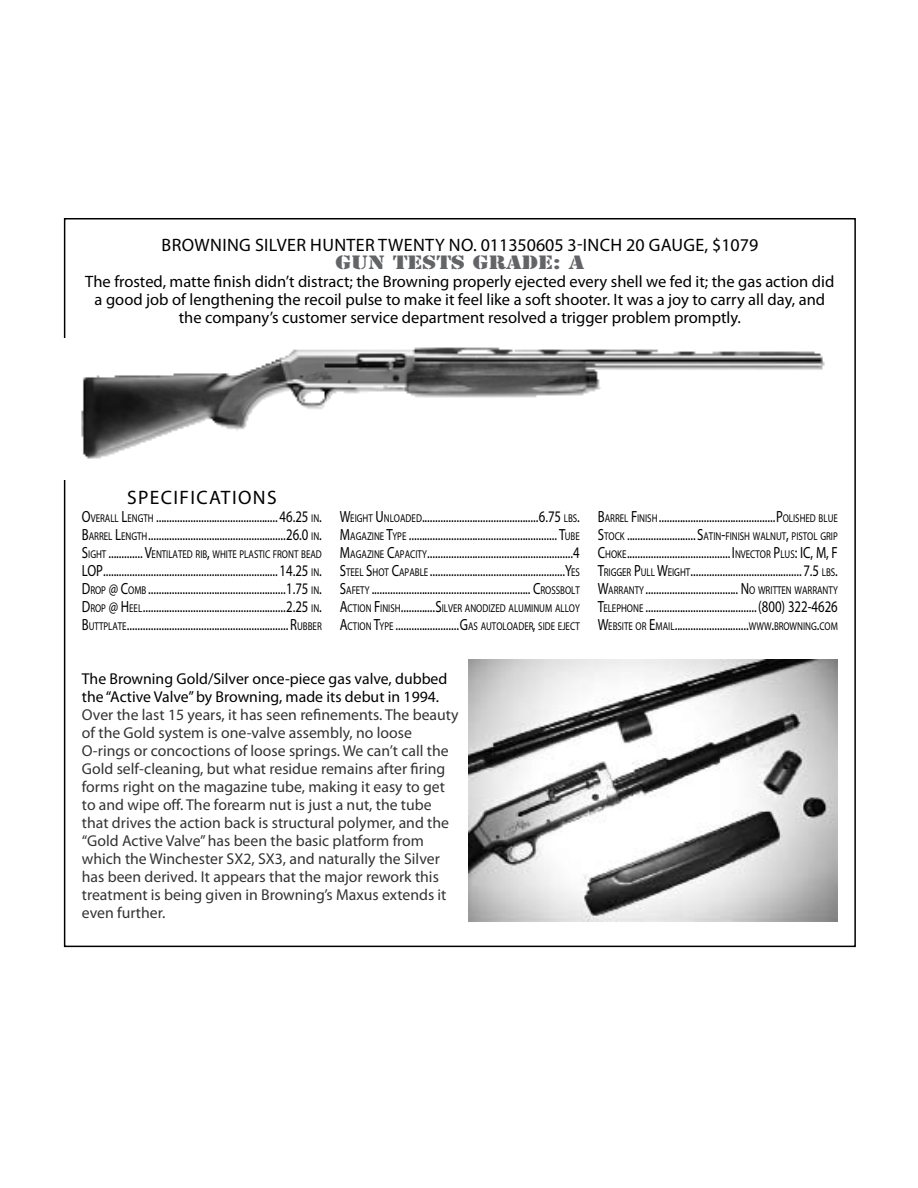
<style>
.page{position:relative;width:918px;height:1188px;background:#fff}
.page>*{position:absolute;margin:0;border:0;box-sizing:border-box;transform-origin:0 0}
.t1{font:19.5px "Myriad Pro";color:#000}
.t2{font:18px "Myriad Pro";letter-spacing:.02em;color:#000}
.t3{font:18px "Stencil Std";color:#636467;scale:1.25 1}
.t4{font:16.5px/18px "Myriad Pro";color:#000;text-align:center}
.t5{font:16.2px/18px "Myriad Pro";color:#000;text-align:justify;scale:.79 1}
.t6{font:15.75px/18px "Myriad Pro";color:#333}
.t7{font:15.75px/18px "Myriad Pro";color:#000}
.t8{font:11.4px/18px "Myriad Pro";color:#000;text-align:justify;scale:.79 1}
.s1{font-size:11.4px}
.s2{font-size:16.2px}
</style>
<div class="page">
<img style="left:81px;top:347px;width:744px;height:112px">
<img style="left:469px;top:659px;width:369px;height:263px">
<p class="t2" style="left:162px;top:234px;width:598px">Browning Silver Hunter Twenty No. 011350605 3-inch 20 Gauge, $1079</p>
<p class="t3" style="left:335px;top:251px;width:201px">GUN TESTS GRADE: A</p>
<p class="t4" style="left:85px;top:272px;width:751px">The frosted, matte finish didn’t distract; the Browning properly ejected every shell we fed it; the gas action did a good job of lengthening the recoil pulse to make it feel like a soft shooter. It was a joy to carry all day, and the company’s customer service department resolved a trigger problem promptly.</p>
<p class="t1" style="left:127px;top:485px;width:75px">SPECI FICATION</p>
<p class="t1" style="left:267px;top:485px;width:11px">S</p>
<p class="t5" style="left:82px;top:507px;width:305px">O<span class="s1">VERALL</span> L<span class="s1">ENGTH</span> ..............................................46.25 <span class="s1">IN</span>.<br>B<span class="s1">ARREL</span> L<span class="s1">ENGTH</span>....................................................26.0 <span class="s1">IN</span>.</p>
<p class="t8" style="left:82px;top:545px;width:305px"><span class="s2">S</span>IGHT <span class="s2">............. V</span>ENTILATED RIB<span class="s2">,</span> WHITE PLASTIC FRONT BEAD</p>
<p class="t5" style="left:82px;top:561px;width:305px">LOP..................................................................14.25 <span class="s1">IN</span>.<br>D <span class="s1">ROP</span> @ C<span class="s1">OMB</span> ....................................................1.75 <span class="s1">IN</span>.<br>D <span class="s1">ROP</span> @ H <span class="s1">EEL</span>......................................................2.25 <span class="s1">IN</span>.<br>B<span class="s1">UTTPLATE</span>............................................................. R<span class="s1">UBBER</span></p>
<p class="t5" style="left:340px;top:507px;width:305px">W<span class="s1">EIGHT</span> U <span class="s1">NLOADED</span>............................................6.75 <span class="s1">LBS</span>.<br>M<span class="s1">AGAZINE</span> T<span class="s1">YPE</span> ........................................................ T<span class="s1">UBE </span>M<span class="s1">AGAZINE</span> C<span class="s1">APACITY</span>.......................................................4<br>S<span class="s1">TEEL</span> S<span class="s1">HOT</span> C<span class="s1">APABLE</span> ...................................................Y<span class="s1">ES </span>S<span class="s1">AFETY</span> ............................................................ C<span class="s1">ROSSBO</span></p>
<p class="t8" style="left:340px;top:581px;width:305px;text-indent:231px">LT <span class="s2">A</span>CTION <span class="s2">F</span>INISH<span class="s2">.............S</span>ILVER ANODIZED ALUMINUM ALLOY <span class="s2">A</span>CTION <span class="s2">T</span>YPE <span class="s2">........................G</span>AS AUTOLOADER<span class="s2">,</span> SIDE EJECT</p>
<p class="t7" style="left:82px;top:669px;width:367px">The Browning Gold/Silver once-piece gas valve, dubbed the “Active Valve” by Browning, made its debut in 1994.</p>
<p class="t6" style="left:82px;top:705px;width:378px">Over the last 15 years, it has seen refinements. The beauty of the Gold system is one-valve assembly, no loose O-rings or concoctions of loose springs. We can’t call the Gold self-cleaning, but what residue remains after firing forms right on the magazine tube, making it easy to get to and wipe off. The forearm nut is just a nut, the tube that drives the action back is structural polymer, and the “Gold Active Valve” has been the basic platform from which the Winchester SX2, SX3, and naturally the Silver has been derived. It appears that the major rework this treatment is being given in Browning’s Maxus extends it even further.</p>
<p class="t5" style="left:598px;top:507px;width:305px">B<span class="s1">ARREL</span> F<span class="s1">INISH</span>............................................P<span class="s1">OLISHED BLUE </span>S<span class="s1">TOCK</span> ..........................S<span class="s1">ATIN</span>-<span class="s1">FINISH WALNUT</span>, <span class="s1">PISTOL GRIP </span>C<span class="s1">HOKE</span>....................................... I <span class="s1">NVECTOR</span> P <span class="s1">LUS</span>: IC, M, F T<span class="s1">RIGGER</span> P<span class="s1">ULL</span> W<span class="s1">EIGHT</span>..........................................7.5 <span class="s1">LBS</span>.<br>W<span class="s1">ARRANTY</span> ................................... N <span class="s1">O WRITTEN WARRANTY </span>T<span class="s1">ELEPHONE</span> ..........................................(800) 322-4626<br>W<span class="s1">EBS ITE OR</span> E<span class="s1">MAIL</span>............................<span class="s1">WWW</span>.<span class="s1">BROWNING</span>.<span class="s1">COM</span></p>
</div>
